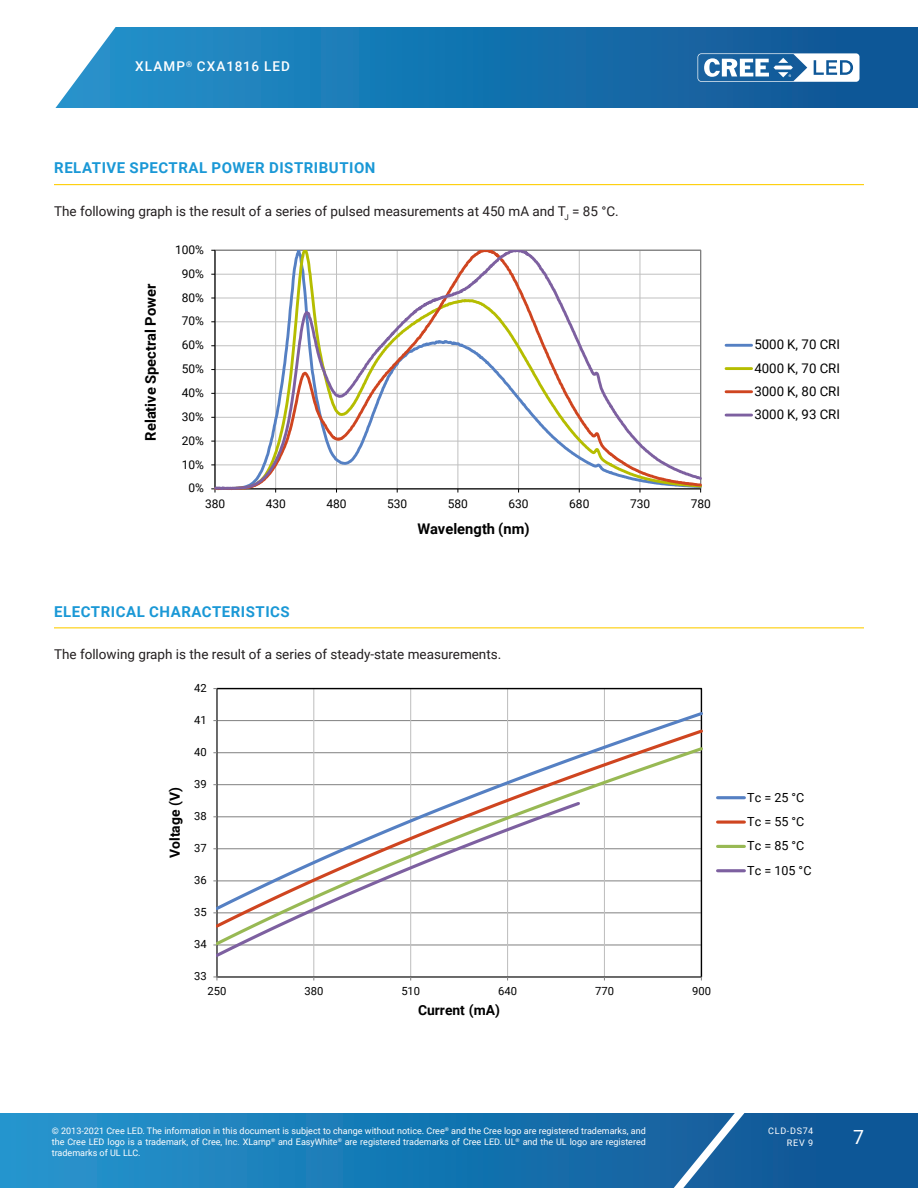
<style>
.page{position:relative;width:918px;height:1188px;background:#fff}
.page>*{position:absolute;margin:0;border:0;box-sizing:border-box;transform-origin:0 0}
.t1{font:19.5px "Roboto";color:#fff}
.Section_heading_with{font:700 15px "Roboto";letter-spacing:.035em;color:#1a98d6}
.t2{font:700 14.7px "Roboto";color:#000}
.t3{font:700 13.95px "Roboto";letter-spacing:-.005em;color:#000}
.Text_justify{font:13.5px "Roboto";color:#231f20}
.t4{font:500 13.5px "Roboto";letter-spacing:.085em;color:#fff}
.t5{font:13.2px/23.2px "Roboto";letter-spacing:.005em;color:#000;text-align:justify}
.t6{font:12.6px/24.3px "Roboto";color:#000}
.t7{font:12px "Roboto";color:#000}
.t8{font:11.25px "Roboto";letter-spacing:-.01em;color:#000}
.t9{font:9px/10.8px "Roboto";color:#fff;text-align:justify}
.t10{font:9px/12px "Roboto";letter-spacing:.085em;color:#fff;text-align:right}
</style>
<div class="page">
<svg style="left:0;top:1113px;width:918px;height:75px;background:#1876b2"></svg>
<svg style="left:644px;top:1113px;width:117px;height:75px;background:#296da6"></svg>
<svg style="left:55px;top:27px;width:863px;height:81px;background:#2078b2"></svg>
<svg style="left:698px;top:53px;width:162px;height:29px"></svg>
<hr style="left:54px;top:184px;width:810px;height:1px;background:#fece08">
<hr style="left:54px;top:627px;width:810px;height:1px;background:#fece08">
<hr style="left:215px;top:393px;width:486px;height:1px;background:#c0c0c0">
<hr style="left:215px;top:369px;width:486px;height:1px;background:#c0c0c0">
<hr style="left:215px;top:346px;width:486px;height:1px;background:#c0c0c0">
<hr style="left:215px;top:322px;width:486px;height:1px;background:#c0c0c0">
<hr style="left:215px;top:298px;width:486px;height:1px;background:#c0c0c0">
<hr style="left:215px;top:274px;width:486px;height:1px;background:#c0c0c0">
<hr style="left:640px;top:250px;width:1px;height:239px;background:#c0c0c0">
<svg style="left:215px;top:250px;width:400px;height:240px"></svg>
<svg style="left:607px;top:402px;width:95px;height:91px"></svg>
<hr style="left:726px;top:344px;width:26px;height:3px;background:#5580c3">
<hr style="left:726px;top:367px;width:26px;height:3px;background:#b5bd00">
<hr style="left:726px;top:390px;width:26px;height:3px;background:#cf4520">
<hr style="left:726px;top:414px;width:26px;height:3px;background:#7d60a0">
<hr style="left:313px;top:689px;width:1px;height:288px;background:#c0c0c0">
<hr style="left:410px;top:689px;width:1px;height:288px;background:#c0c0c0">
<hr style="left:507px;top:689px;width:1px;height:288px;background:#c0c0c0">
<hr style="left:604px;top:689px;width:1px;height:288px;background:#c0c0c0">
<hr style="left:216px;top:689px;width:1px;height:288px;background:#868686">
<hr style="left:217px;top:976px;width:484px;height:1px;background:#868686">
<svg style="left:217px;top:710px;width:485px;height:17px"></svg>
<svg style="left:217px;top:727px;width:485px;height:18px"></svg>
<svg style="left:217px;top:745px;width:485px;height:203px"></svg>
<svg style="left:217px;top:799px;width:365px;height:161px"></svg>
<hr style="left:718px;top:796px;width:26px;height:3px;background:#5580c3">
<hr style="left:718px;top:821px;width:26px;height:3px;background:#cf4520">
<hr style="left:718px;top:845px;width:26px;height:3px;background:#98b954">
<hr style="left:718px;top:869px;width:26px;height:3px;background:#7d60a0">
<h3 class="t4" style="left:135px;top:57px;width:156px">XLAMP<sup>®</sup> CXA1816 LED</h3>
<p class="Section_heading_with" style="left:54px;top:157px;width:323px">RELATIVE SPECTRAL POWER DISTRIBUTION</p>
<p class="Text_justify" style="left:54px;top:202px;width:566px">The following graph is the result of a series of pulsed measurements at 450 mA and T<sub>J</sub> = 85 °C.</p>
<p class="t7" style="left:175px;top:241px;width:30px">100%</p>
<p class="t2" style="left:140px;top:441px;width:158px;rotate:-90deg">Relative Spectral Power</p>
<p class="t7" style="left:182px;top:265px;width:24px">90%</p>
<p class="t7" style="left:182px;top:289px;width:24px">80%</p>
<p class="t7" style="left:182px;top:313px;width:24px">70%</p>
<p class="t7" style="left:182px;top:337px;width:24px">60%</p>
<p class="t7" style="left:182px;top:360px;width:24px">50%</p>
<p class="t7" style="left:182px;top:384px;width:24px">40%</p>
<p class="t7" style="left:182px;top:408px;width:24px">30%</p>
<p class="t7" style="left:182px;top:432px;width:24px">20%</p>
<p class="t7" style="left:182px;top:456px;width:24px">10%</p>
<p class="t7" style="left:188px;top:480px;width:17px">0%</p>
<p class="t7" style="left:205px;top:495px;width:22px">380</p>
<p class="t7" style="left:266px;top:495px;width:22px">430</p>
<p class="t7" style="left:326px;top:495px;width:22px">480</p>
<p class="t7" style="left:387px;top:495px;width:22px">530</p>
<p class="t7" style="left:448px;top:495px;width:22px">580</p>
<p class="t7" style="left:509px;top:495px;width:22px">630</p>
<p class="t7" style="left:569px;top:495px;width:22px">680</p>
<p class="t7" style="left:630px;top:495px;width:22px">730</p>
<p class="t7" style="left:691px;top:495px;width:22px">780</p>
<p class="t2" style="left:417px;top:519px;width:114px">Wavelength (nm)</p>
<p class="Section_heading_with" style="left:54px;top:601px;width:237px">ELECTRICAL CHARACTERISTICS</p>
<p class="Text_justify" style="left:54px;top:645px;width:449px">The following graph is the result of a series of steady-state measurements.</p>
<p class="t8" style="left:194px;top:680px;width:14px">42</p>
<p class="t8" style="left:194px;top:712px;width:14px">41</p>
<p class="t3" style="left:165px;top:858px;width:72px;rotate:-90deg">Voltage (V)</p>
<p class="t8" style="left:194px;top:744px;width:14px">40</p>
<p class="t8" style="left:194px;top:776px;width:14px">39</p>
<p class="t8" style="left:194px;top:808px;width:14px">38</p>
<p class="t8" style="left:194px;top:840px;width:14px">37</p>
<p class="t8" style="left:194px;top:872px;width:14px">36</p>
<p class="t8" style="left:194px;top:904px;width:14px">35</p>
<p class="t8" style="left:194px;top:936px;width:14px">34</p>
<p class="t8" style="left:194px;top:968px;width:14px">33</p>
<p class="t8" style="left:208px;top:983px;width:20px">250</p>
<p class="t8" style="left:305px;top:983px;width:20px">380</p>
<p class="t8" style="left:401px;top:983px;width:20px">510</p>
<p class="t8" style="left:498px;top:983px;width:20px">640</p>
<p class="t8" style="left:595px;top:983px;width:20px">770</p>
<p class="t8" style="left:692px;top:983px;width:20px">900</p>
<p class="t3" style="left:418px;top:1000px;width:83px">Current (mA)</p>
<p class="t5" style="left:754px;top:333px;width:87px">5000 K, 70 CRI 4000 K, 70 CRI 3000 K, 80 CRI 3000 K, 93 CRI</p>
<p class="t6" style="left:747px;top:784px;width:66px">Tc = 25 °C<br>Tc = 55 °C<br>Tc = 85 °C<br>Tc = 105 °C</p>
<p class="t9" style="left:52px;top:1125px;width:596px">© 2013-2021 Cree LED. The information in this document is subject to change without notice. Cree<sup>®</sup> and the Cree logo are registered trademarks, and the Cree LED logo is a trademark, of Cree, Inc. XLamp<sup>®</sup> and EasyWhite<sup>®</sup> are registered trademarks of Cree LED. UL<sup>®</sup> and the UL logo are registered trademarks of UL LLC.</p>
<p class="t10" style="left:768px;top:1124px;width:47px">CLD-DS74<br>REV 9</p>
<h1 class="t1" style="left:853px;top:1123px;width:12px">7</h1>
</div>
